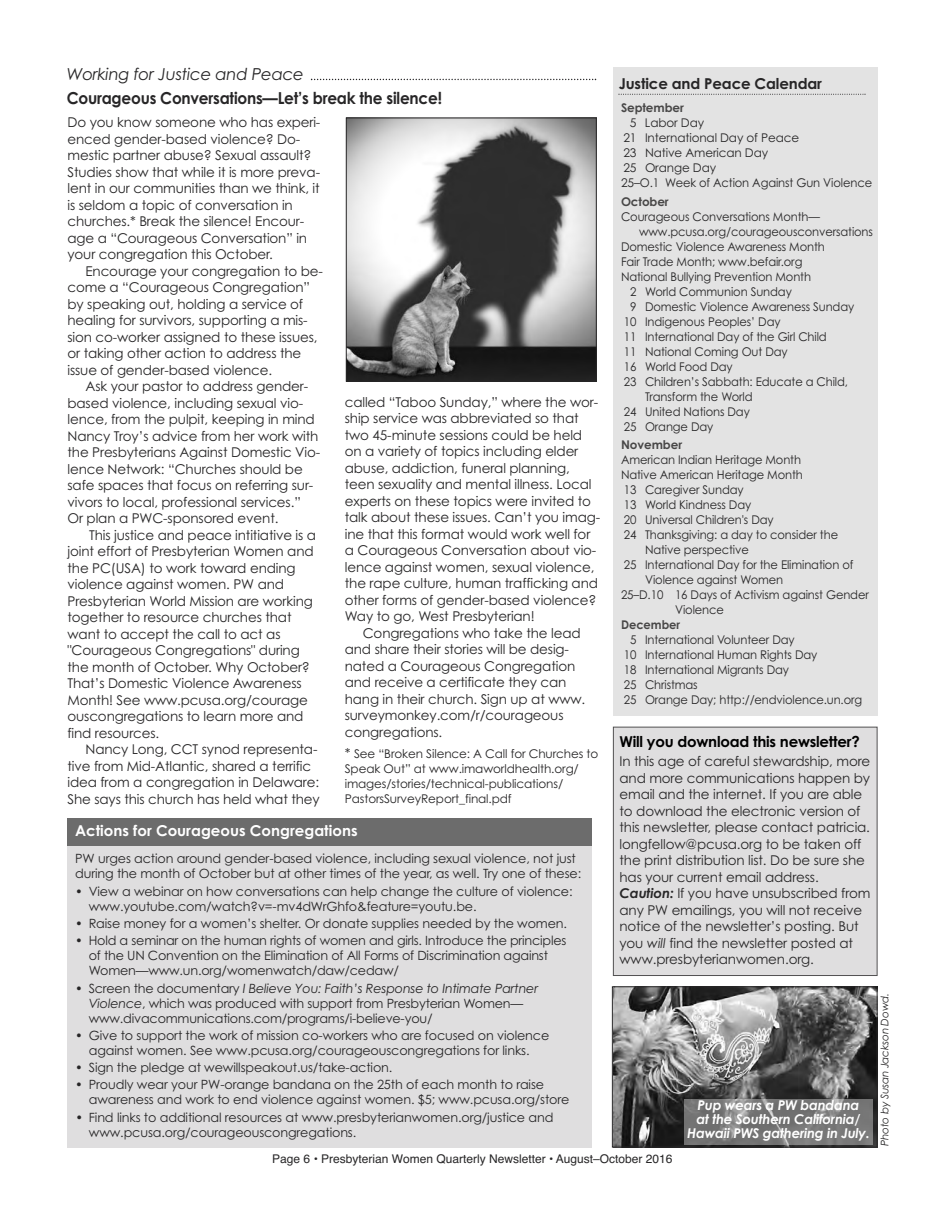
<style>
.page{position:relative;width:945px;height:1215px;background:#fff}
.page>*{position:absolute;margin:0;border:0;box-sizing:border-box;transform-origin:0 0}
.t1{font:700 16.5px "Century Gothic";letter-spacing:-.015em;color:#272627;scale:.93 1}
.t2{font:italic 16.5px "Century Gothic";letter-spacing:-.015em;color:#272627}
.t3{font:700 15px "Century Gothic";color:#fff}
.t4{font:700 15px "Century Gothic";letter-spacing:-.015em;color:#000}
.t5{font:700 15px "Century Gothic";letter-spacing:-.01em;color:#272627}
.t6{font:13.5px/16.5px "Century Gothic";letter-spacing:-.01em;color:#272627}
.t7{font:italic 700 13.5px/14.2px "Century Gothic";letter-spacing:-.015em;color:#fff;text-align:center}
.t8{font:12.75px/15px "Century Gothic";letter-spacing:-.01em;color:#272627}
.t9{font:12px/15px "Century Gothic";letter-spacing:-.01em;color:#272627;scale:.96 1}
.t10{font:12px/15px "Century Gothic";letter-spacing:-.01em;color:#272627}
.t11{font:12px "Helvetica";color:#272627}
.t12{font:700 12px "Century Gothic";letter-spacing:-.01em;color:#484747}
.t13{font:700 12px "Century Gothic";letter-spacing:-.01em;color:#484747;scale:.96 1}
.t14{font:italic 10.5px "Century Gothic";letter-spacing:-.015em;color:#272627}
.s1{font-size:13.5px}
.s2{font-style:italic}
.s3{font-weight:700;font-style:italic}
</style>
<div class="page">
<svg style="left:311px;top:79px;width:285px;height:1px"></svg>
<div style="left:68px;top:846px;width:524px;height:302px;background:#dfdedf"></div>
<div style="left:68px;top:818px;width:524px;height:27px;background:#6c6c6c"></div>
<div style="left:613px;top:68px;width:265px;height:648px;background:#e3e3e3"></div>
<svg style="left:618px;top:94px;width:248px;height:1px"></svg>
<div style="left:614px;top:727px;width:263px;height:248px;background:#dfdedf"></div>
<div style="left:613px;top:727px;width:265px;height:249px;border:1px solid #525152"></div>
<img style="left:348px;top:120px;width:247px;height:260px">
<div style="left:346px;top:118px;width:251px;height:264px;border:1px solid #272627"></div>
<img style="left:614px;top:988px;width:262px;height:158px">
<div style="left:612px;top:986px;width:266px;height:162px;border:1px solid #272627"></div>
<img style="left:685px;top:1100px;width:187px;height:45px">
<p class="t2" style="left:67px;top:65px;width:239px">Working for Justice and Peace</p>
<p class="t1" style="left:67px;top:89px;width:405px">Courageous Conversations—Let’s break the silence!</p>
<p class="t6" style="left:68px;top:114px;width:254px">Do you know someone who has experi&shy;enced gender-based violence? Do&shy;mestic partner abuse? Sexual assault?<br>Studies show that while it is more preva&shy;lent in our communities than we think, it is seldom a topic of conversation in churches.* Break the silence! Encour&shy;age a “Courageous Conversation” in your congregation this October.</p>
<p class="t6" style="left:68px;top:263px;width:257px;text-indent:18px">Encourage your congregation to be&shy;come a “Courageous Congregation” by speaking out, holding a service of healing for survivors, supporting a mis&shy;sion co-worker assigned to these issues, or taking other action to address the issue of gender-based violence.</p>
<p class="t6" style="left:68px;top:378px;width:254px;text-indent:18px">Ask your pastor to address gender&shy;based violence, including sexual vio&shy;lence, from the pulpit, keeping in mind Nancy Troy’s advice from her work with the Presbyterians Against Domestic Vio&shy;lence Network: “Churches should be safe spaces that focus on referring sur&shy;vivors to local, professional services.”<br>Or plan a PWC-sponsored event.</p>
<p class="t6" style="left:68px;top:527px;width:250px;text-indent:22px">This justice and peace intitiative is a joint effort of Presbyterian Women and the PC(USA) to work toward ending violence against women. PW and Presbyterian World Mission are working together to resource churches that want to accept the call to act as "Courageous Congregations" during the month of October. Why October?<br>That’s Domestic Violence Awareness Month! See www.pcusa.org/courage ouscongregations to learn more and find resources.</p>
<p class="t6" style="left:68px;top:741px;width:254px;text-indent:18px">Nancy Long, CCT synod representa&shy;tive from Mid-Atlantic, shared a terrific idea from a congregation in Delaware:<br>She says this church has held what they</p>
<p class="t6" style="left:345px;top:394px;width:257px">called “Taboo Sunday,” where the wor&shy;ship service was abbreviated so that two 45-minute sessions could be held on a variety of topics including elder abuse, addiction, funeral planning, teen sexuality and mental illness. Local experts on these topics were invited to talk about these issues. Can’t you imag&shy;ine that this format would work well for a Courageous Conversation about vio&shy;lence against women, sexual violence, the rape culture, human trafficking and other forms of gender-based violence?<br>Way to go, West Presbyterian!</p>
<p class="t6" style="left:345px;top:625px;width:242px;text-indent:18px">Congregations who take the lead and share their stories will be desig&shy;nated a Courageous Congregation and receive a certificate they can hang in their church. Sign up at www. surveymonkey.com/r/courageous congregations.</p>
<p class="t10" style="left:345px;top:746px;width:255px"><span class="s1">*</span> See “Broken Silence: A Call for Churches to Speak Out” at www.imaworldhealth.org/ images/stories/technical-publications/ PastorsSurveyReport_final.pdf</p>
<p class="t3" style="left:75px;top:822px;width:284px">Actions for Courageous Congregations</p>
<p class="t8" style="left:75px;top:851px;width:508px">PW urges action around gender-based violence, including sexual violence, not just during the month of October but at other times of the year, as well. Try one of these:</p>
<p class="t8" style="left:89px;top:884px;width:485px;text-indent:-14px">• View a webinar on how conversations can help change the culture of violence: www.youtube.com/watch?v=-mv4dWrGhfo&amp;feature=youtu.be.</p>
<p class="t8" style="left:75px;top:916px;width:493px">• Raise money for a women’s shelter. Or donate supplies needed by the women.</p>
<p class="t8" style="left:89px;top:934px;width:479px;text-indent:-14px">• Hold a seminar on the human rights of women and girls. Introduce the principles of the UN Convention on the Elimination of All Forms of Discrimination against<br>Women—www.un.org/womenwatch/daw/cedaw/</p>
<p class="t8" style="left:89px;top:981px;width:451px;text-indent:-14px">• Screen the documentary <span class="s2">I Believe You: Faith’s Response to Intimate Partner<br>Violence</span>, which was produced with support from Presbyterian Women— www.divacommunications.com/programs/i-believe-you/</p>
<p class="t8" style="left:75px;top:1028px;width:476px;text-align:center">• Give to support the work of mission co-workers who are focused on violence against women. See www.pcusa.org/courageouscongregations for links.</p>
<p class="t8" style="left:75px;top:1060px;width:319px">• Sign the pledge at wewillspeakout.us/take-action.</p>
<p class="t8" style="left:89px;top:1078px;width:482px;text-indent:-14px">• Proudly wear your PW-orange bandana on the 25th of each month to raise awareness and work to end violence against women. $5; www.pcusa.org/store</p>
<p class="t8" style="left:89px;top:1110px;width:466px;text-indent:-14px">• Find links to additional resources at www.presbyterianwomen.org/justice and www.pcusa.org/courageouscongregations.</p>
<p class="t5" style="left:619px;top:75px;width:205px">Justice and Peace Calendar</p>
<p class="t12" style="left:621px;top:100px;width:64px">September</p>
<p class="t10" style="left:621px;top:115px;width:253px;text-indent:9px">5 Labor Day<br>21 International Day of Peace<br>23 Native American Day<br>25 Orange Day<br>25–O.1 Week of Action Against Gun Violence</p>
<p class="t12" style="left:621px;top:195px;width:49px">October</p>
<p class="t9" style="left:621px;top:209px;width:209px">Courageous Conversations Month—</p>
<p class="t9" style="left:639px;top:224px;width:245px">www.pcusa.org/courageousconversations</p>
<p class="t9" style="left:621px;top:239px;width:214px">Domestic Violence Awareness Month</p>
<p class="t9" style="left:621px;top:254px;width:190px">Fair Trade Month; www.befair.org</p>
<p class="t9" style="left:621px;top:269px;width:200px">National Bullying Prevention Month</p>
<p class="t9" style="left:630px;top:284px;width:170px">2 World Communion Sunday</p>
<p class="t9" style="left:630px;top:299px;width:235px">9 Domestic Violence Awareness Sunday</p>
<p class="t9" style="left:624px;top:314px;width:165px">10 Indigenous Peoples’ Day</p>
<p class="t9" style="left:624px;top:329px;width:213px">11 International Day of the Girl Child</p>
<p class="t9" style="left:624px;top:344px;width:172px">11 National Coming Out Day</p>
<p class="t9" style="left:624px;top:359px;width:115px">16 World Food Day</p>
<p class="t9" style="left:624px;top:374px;width:235px">23 Children’s Sabbath: Educate a Child,</p>
<p class="t9" style="left:645px;top:389px;width:114px">Transform the World</p>
<p class="t9" style="left:624px;top:404px;width:133px">24 United Nations Day</p>
<p class="t9" style="left:624px;top:419px;width:95px">25 Orange Day</p>
<p class="t12" style="left:621px;top:438px;width:63px">November</p>
<p class="t9" style="left:621px;top:452px;width:189px">American Indian Heritage Month</p>
<p class="t9" style="left:621px;top:467px;width:191px">Native American Heritage Month</p>
<p class="t9" style="left:624px;top:482px;width:126px">13 Caregiver Sunday</p>
<p class="t9" style="left:624px;top:497px;width:134px">13 World Kindness Day</p>
<p class="t9" style="left:624px;top:512px;width:158px">20 Universal Children's Day</p>
<p class="t9" style="left:624px;top:527px;width:225px">24 Thanksgiving: a day to consider the</p>
<p class="t9" style="left:645px;top:542px;width:110px">Native perspective</p>
<p class="t9" style="left:624px;top:557px;width:241px">25 International Day for the Elimination of</p>
<p class="t9" style="left:645px;top:572px;width:146px">Violence against Women</p>
<p class="t9" style="left:621px;top:587px;width:260px">25–D.10 16 Days of Activism against Gender</p>
<p class="t9" style="left:675px;top:602px;width:52px">Violence</p>
<p class="t13" style="left:621px;top:618px;width:63px">December</p>
<p class="t9" style="left:624px;top:632px;width:250px;text-indent:6px">5 International Volunteer Day<br>10 International Human Rights Day<br>18 International Migrants Day<br>25 Christmas<br>25 Orange Day; http://endviolence.un.org</p>
<p class="t4" style="left:620px;top:733px;width:242px">Will you download this newsletter?</p>
<p class="t6" style="left:620px;top:753px;width:253px">In this age of careful stewardship, more and more communications happen by email and the internet. If you are able to download the electronic version of this newsletter, please contact patricia. longfellow@pcusa.org to be taken off the print distribution list. Do be sure she has your current email address.<br><span class="s3">Caution:</span> If you have unsubscribed from any PW emailings, you will not receive notice of the newsletter’s posting. But you <span class="s2">will</span> find the newsletter posted at www.presbyterianwomen.org.</p>
<p class="t7" style="left:687px;top:1098px;width:184px">Pup wears a PW bandana<br>at the Southern California/<br>Hawaii PWS gathering in July.</p>
<p class="t11" style="left:272px;top:1151px;width:402px">Page 6 • Presbyterian Women Quarterly Newsletter • August–October 2016</p>
<p class="t14" style="left:879px;top:1146px;width:154px;rotate:-90deg">Photo by Susan Jackson Dowd.</p>
</div>
